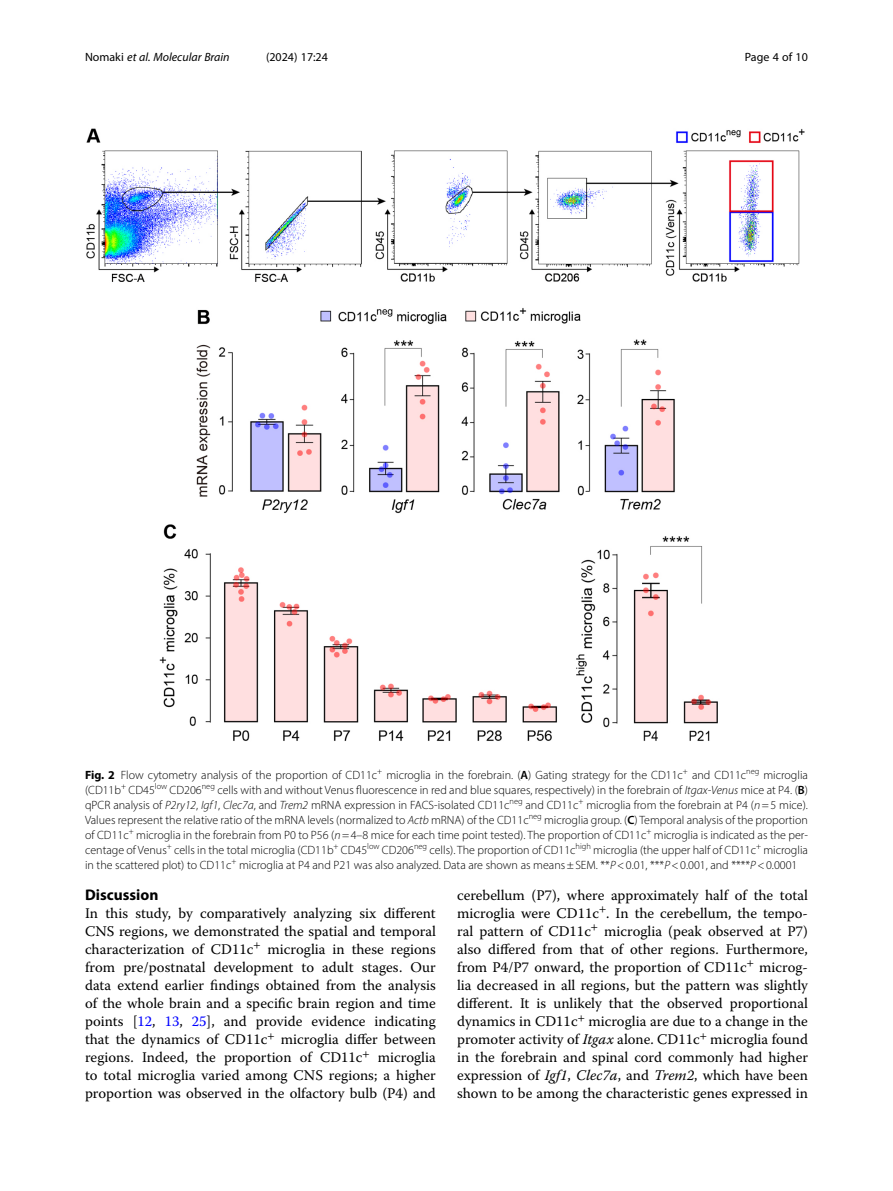
<style>
.page{position:relative;width:893px;height:1191px;background:#fff}
.page>*{position:absolute;margin:0;border:0;box-sizing:border-box;transform-origin:0 0}
.Head_1{font:700 15.45px "Myriad Pro";color:#000}
.Body_Text{font:14.7px/18px "Warnock Pro";color:#000;text-align:justify}
.Figure_Caption{font:300 12px/15px "Myriad Pro";color:#000;text-align:justify}
.t1{font:italic 12px "Myriad Pro";color:#000}
.t2{font:12px "Myriad Pro";color:#000}
.s1{font-style:normal}
.s2{font-weight:700}
.s3{font-weight:600}
.s4{font-style:italic}
.s5{color:#00f}
</style>
<div class="page">
<img style="left:86px;top:128px;width:719px;height:613px">
<p class="t1" style="left:85px;top:50px;width:146px"><span class="s1">Nomaki</span> et al. Molecular Brain</p>
<p class="t2" style="left:266px;top:50px;width:63px">(2024) 17:24</p>
<p class="t2" style="left:745px;top:50px;width:65px">Page 4 of 10</p>
<p class="Figure_Caption" style="left:85px;top:767px;width:724px"><span class="s2">Fig. 2</span> Flow cytometry analysis of the proportion of CD11c<sup>+</sup> microglia in the forebrain. (<span class="s3">A</span>) Gating strategy for the CD11c<sup>+</sup> and CD11c<sup>neg</sup> microglia (CD11b<sup>+</sup> CD45<sup>low</sup> CD206<sup>neg</sup> cells with and without Venus fluorescence in red and blue squares, respectively) in the forebrain of <span class="s4">Itgax-Venus</span> mice at P4. (<span class="s3">B</span>) qPCR analysis of <span class="s4">P2ry12</span>, <span class="s4">Igf1</span>, <span class="s4">Clec7a</span>, and <span class="s4">Trem2</span> mRNA expression in FACS-isolated CD11c<sup>neg</sup> and CD11c<sup>+</sup> microglia from the forebrain at P4 (<span class="s4">n</span>=5 mice).<br>Values represent the relative ratio of the mRNA levels (normalized to <span class="s4">Actb</span> mRNA) of the CD11c<sup>neg</sup> microglia group. (<span class="s3">C</span>) Temporal analysis of the proportion of CD11c<sup>+</sup> microglia in the forebrain from P0 to P56 (<span class="s4">n</span>=4–8 mice for each time point tested). The proportion of CD11c<sup>+</sup> microglia is indicated as the per&shy;centage of Venus<sup>+</sup> cells in the total microglia (CD11b<sup>+</sup> CD45<sup>low</sup> CD206<sup>neg</sup> cells). The proportion of CD11c<sup>high</sup> microglia (the upper half of CD11c<sup>+</sup> microglia in the scattered plot) to CD11c<sup>+</sup> microglia at P4 and P21 was also analyzed. Data are shown as means±SEM. **<span class="s4">P</span>&lt;0.01, ***<span class="s4">P</span>&lt;0.001, and ****<span class="s4">P</span>&lt;0.0001</p>
<p class="Head_1" style="left:85px;top:885px;width:75px">Discussion</p>
<p class="Body_Text" style="left:85px;top:904px;width:352px">In this study, by comparatively analyzing six different CNS regions, we demonstrated the spatial and temporal characterization of CD11c<sup>+</sup> microglia in these regions from pre/postnatal development to adult stages. Our data extend earlier findings obtained from the analysis of the whole brain and a specific brain region and time points [<span class="s5">12</span>, <span class="s5">13</span>, <span class="s5">25</span>], and provide evidence indicating that the dynamics of CD11c<sup>+</sup> microglia differ between regions. Indeed, the proportion of CD11c<sup>+</sup> microglia to total microglia varied among CNS regions; a higher proportion was observed in the olfactory bulb (P4) and</p>
<p class="Body_Text" style="left:457px;top:886px;width:352px">cerebellum (P7), where approximately half of the total microglia were CD11c<sup>+</sup>. In the cerebellum, the tempo&shy;ral pattern of CD11c<sup>+</sup> microglia (peak observed at P7) also differed from that of other regions. Furthermore, from P4/P7 onward, the proportion of CD11c<sup>+</sup> microg&shy;lia decreased in all regions, but the pattern was slightly different. It is unlikely that the observed proportional dynamics in CD11c<sup>+</sup> microglia are due to a change in the promoter activity of <span class="s4">Itgax</span> alone. CD11c<sup>+</sup> microglia found in the forebrain and spinal cord commonly had higher expression of <span class="s4">Igf1</span>, <span class="s4">Clec7a</span>, and <span class="s4">Trem2</span>, which have been shown to be among the characteristic genes expressed in</p>
</div>
